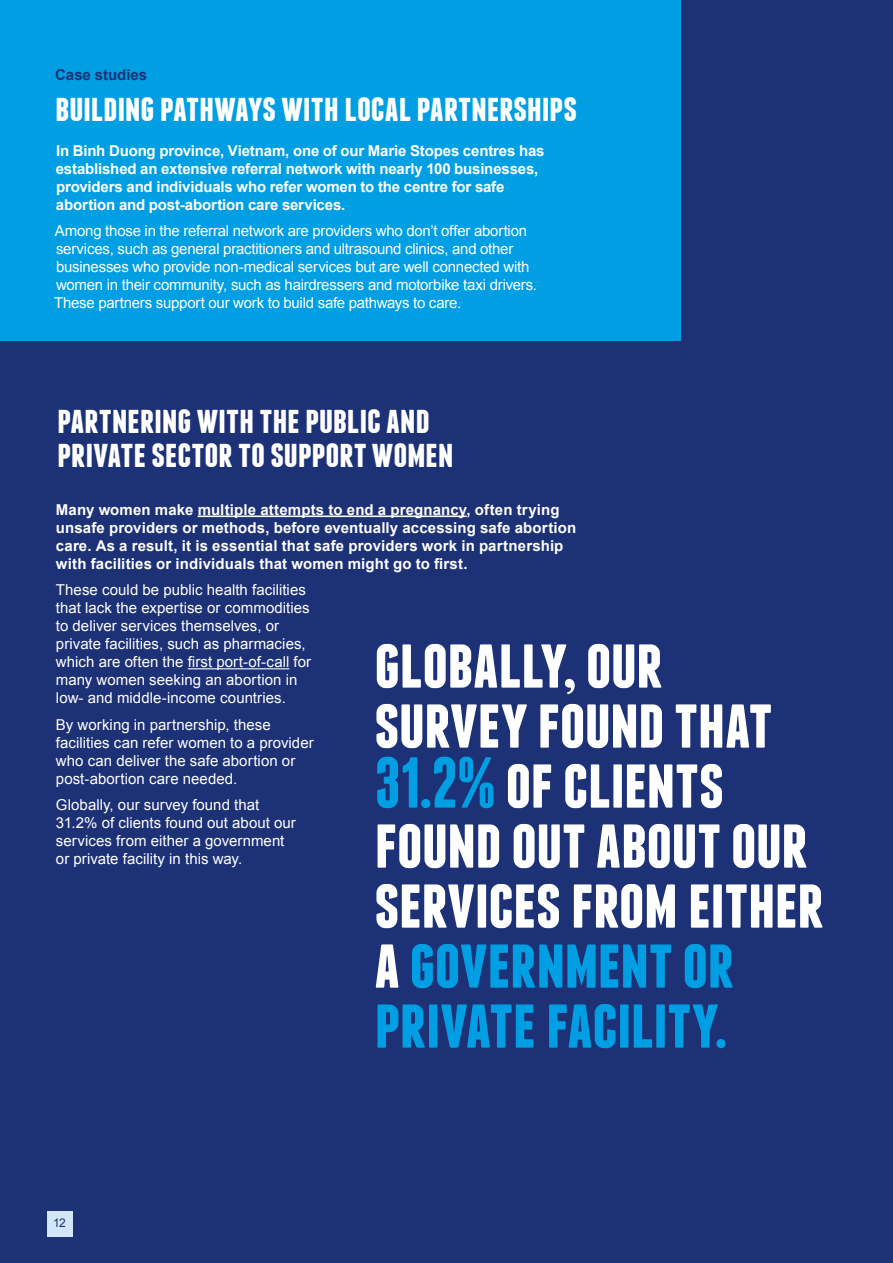
<style>
.page{position:relative;width:893px;height:1263px;background:#1d3176}
.page>*{position:absolute;margin:0;border:0;box-sizing:border-box;transform-origin:0 0}
.Body_Indent{font:700 72px/60px "Franchise";letter-spacing:-.01em;color:#fff}
.t1{font:700 39px/34.5px "Franchise";letter-spacing:-.005em;color:#fff}
.Body_Indent-2{font:15px/18px "Arial";color:#fff}
.Body_Indent-3{font:700 15px/18px "Arial";letter-spacing:.005em;color:#fff}
.Body_Indent-4{font:700 15px "Arial";color:#1d3176}
.t2{font:12px "Arial";color:#1d3176}
.s1{color:#009fe3}
</style>
<div class="page">
<div style="left:47px;top:1212px;width:25px;height:25px;background:#d1e7f7"></div>
<div style="left:0;top:0;width:680px;height:340px;background:#009fe3"></div>
<hr style="left:198px;top:515px;width:269px;height:2px;background:#fff">
<hr style="left:188px;top:668px;width:101px;height:1px;background:#fff">
<p class="Body_Indent-4" style="left:55px;top:65px;width:93px">Case studies</p>
<p class="t1" style="left:55px;top:90px;width:523px">BUILDING PATHWAYS WITH LOCAL PARTNERSHIPS</p>
<p class="Body_Indent-3" style="left:56px;top:142px;width:490px">In Binh Duong province, Vietnam, one of our Marie Stopes centres has established an extensive referral network with nearly 100 businesses, providers and individuals who refer women to the centre for safe abortion and post-abortion care services.</p>
<p class="Body_Indent-2" style="left:54px;top:222px;width:484px">Among those in the referral network are providers who don’t offer abortion services, such as general practitioners and ultrasound clinics, and other businesses who provide non-medical services but are well connected with women in their community, such as hairdressers and motorbike taxi drivers.<br>These partners support our work to build safe pathways to care.</p>
<p class="t1" style="left:57px;top:402px;width:398px">PARTNERING WITH THE PUBLIC AND<br>PRIVATE SECTOR TOSUPPORT WOMEN</p>
<p class="Body_Indent-3" style="left:56px;top:501px;width:522px">Many women make multiple attempts to end a pregnancy, often trying unsafe providers or methods, before eventually accessing safe abortion care. As a result, it is essential that safe providers work in partnership with facilities or individuals that women might go to first.</p>
<p class="Body_Indent-2" style="left:56px;top:581px;width:257px">These could be public health facilities that lack the expertise or commodities to deliver services themselves, or private facilities, such as pharmacies, which are often the first port-of-call for many women seeking an abortion in low- and middle-income countries.</p>
<p class="Body_Indent-2" style="left:56px;top:716px;width:259px">By working in partnership, these facilities can refer women to a provider who can deliver the safe abortion or post-abortion care needed.</p>
<p class="Body_Indent-2" style="left:56px;top:796px;width:241px">Globally, our survey found that 31.2% of clients found out about our services from either a government or private facility in this way.</p>
<p class="Body_Indent" style="left:374px;top:632px;width:451px">GLOBALLY, OUR<br>SURVEY FOUND THAT<br><span class="s1">31.2%</span> OF CLIENTS<br>FOUND OUT ABOUT OUR<br>SERVICES FROM EITHER<br>A <span class="s1">GOVERNMENT OR<br>PRIVATE FACILITY.</span></p>
<p class="t2" style="left:53px;top:1215px;width:14px">12</p>
</div>
